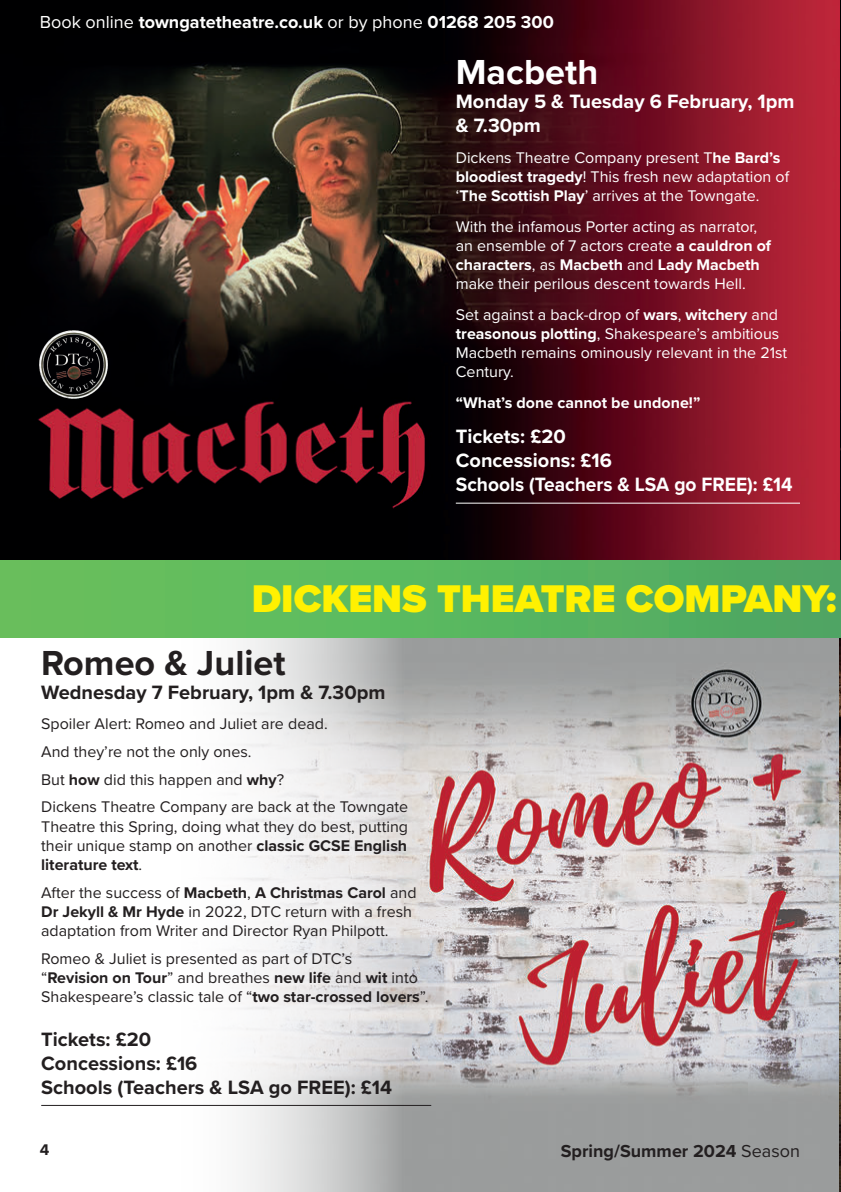
<style>
.page{position:relative;width:841px;height:1192px;background:#fff}
.page>*{position:absolute;margin:0;border:0;box-sizing:border-box;transform-origin:0 0}
.t1{font:900 40px "Proxima Nova";color:#fff101}
.t2{font:700 36px "Proxima Nova";color:#231f20}
.t3{font:700 36px "Proxima Nova";color:#fff}
.t4{font:700 20px/24px "Proxima Nova";color:#fff}
.t5{font:700 20px/24px "Proxima Nova";color:#231f20}
.t6{font:700 18px "Proxima Nova";color:#fff}
.t7{font:700 18px "Proxima Nova";color:#231f20}
.t8{font:16px/19.2px "Proxima Nova";color:#231f20}
.t9{font:16px/19.2px "Proxima Nova";color:#fff}
.t10{font:700 16px "Proxima Nova";color:#fff}
.t11{font:700 16px "Proxima Nova";color:#231f20}
.s1{font-weight:400}
.s2{font-weight:700}
</style>
<div class="page">
<img style="left:839px;top:1px;width:1px;height:559px">
<img style="left:166px;top:637px;width:673px;height:554px">
<img style="left:0;top:0;width:839px;height:560px">
<img style="left:839px;top:637px;width:1px;height:551px">
<hr style="left:456px;top:502px;width:343px;height:1px;background:#fff">
<hr style="left:41px;top:1104px;width:390px;height:1px;background:#231f20">
<div style="left:0;top:560px;width:840px;height:77px;background:linear-gradient(to right,#69c45c,#4da863)"></div>
<img style="left:40px;top:330px;width:68px;height:68px">
<svg style="left:838px;top:1188px;width:3px;height:4px"></svg>
<p class="t6" style="left:40px;top:8px;width:515px"><span class="s1">Book online</span> towngatetheatre.co.uk <span class="s1">or by phone</span> 01268 205 300</p>
<h2 class="t3" style="left:456px;top:45px;width:144px">Macbeth</h2>
<p class="t4" style="left:456px;top:89px;width:340px">Monday 5 &amp; Tuesday 6 February, 1pm &amp; 7.30pm</p>
<p class="t9" style="left:456px;top:147px;width:335px">Dickens Theatre Company present T<span class="s2">he Bard’s bloodiest tragedy</span>! This fresh new adaptation of ‘<span class="s2">The Scottish Play</span>’ arrives at the Towngate.</p>
<p class="t9" style="left:456px;top:216px;width:317px">With the infamous Porter acting as narrator, an ensemble of 7 actors create <span class="s2">a cauldron of characters</span>, as <span class="s2">Macbeth</span> and <span class="s2">Lady Macbeth </span>make their perilous descent towards Hell.</p>
<p class="t9" style="left:456px;top:304px;width:333px">Set against a back-drop of <span class="s2">wars</span>, <span class="s2">witchery</span> and <span class="s2">treasonous plotting</span>, Shakespeare’s ambitious Macbeth remains ominously relevant in the 21st Century.</p>
<p class="t10" style="left:456px;top:390px;width:246px">“What’s done cannot be undone!”</p>
<p class="t4" style="left:456px;top:424px;width:338px">Tickets: £20<br>Concessions: £16<br>Schools (Teachers &amp; LSA go FREE): £14</p>
<h1 class="t1" style="left:252px;top:568px;width:586px">DICKENS THEATRE COMPANY:</h1>
<h2 class="t2" style="left:41px;top:635px;width:246px">Romeo &amp; Juliet</h2>
<p class="t5" style="left:41px;top:679px;width:346px">Wednesday 7 February, 1pm &amp; 7.30pm</p>
<p class="t8" style="left:41px;top:709px;width:368px;line-height:27.8px">Spoiler Alert: Romeo and Juliet are dead.<br>And they’re not the only ones.<br>But <span class="s2">how</span> did this happen and <span class="s2">why</span>?<br>Dickens Theatre Company are back at the Towngate</p>
<p class="t8" style="left:41px;top:815px;width:368px;text-align:justify">Theatre this Spring, doing what they do best, putting their unique stamp on another <span class="s2">classic GCSE English literature text</span>.</p>
<p class="t8" style="left:41px;top:882px;width:377px">After the success of <span class="s2">Macbeth</span>, <span class="s2">A Christmas Carol</span> and<br><span class="s2">Dr Jekyll &amp; Mr Hyde</span> in 2022, DTC return with a fresh adaptation from Writer and Director Ryan Philpott.</p>
<p class="t8" style="left:41px;top:948px;width:389px">Romeo &amp; Juliet is presented as part of DTC’s<br>“<span class="s2">Revision on Tour</span>” and breathes <span class="s2">new life</span> and <span class="s2">wit</span> into<br>Shakespeare’s classic tale of “<span class="s2">two star-crossed lovers</span>”.</p>
<p class="t5" style="left:41px;top:1026px;width:352px">Tickets: £20<br>Concessions: £16<br>Schools (Teachers &amp; LSA go FREE): £14</p>
<p class="t11" style="left:40px;top:1137px;width:11px">4</p>
<p class="t7" style="left:560px;top:1137px;width:241px">Spring/Summer 2024 <span class="s1">Season</span></p>
</div>
